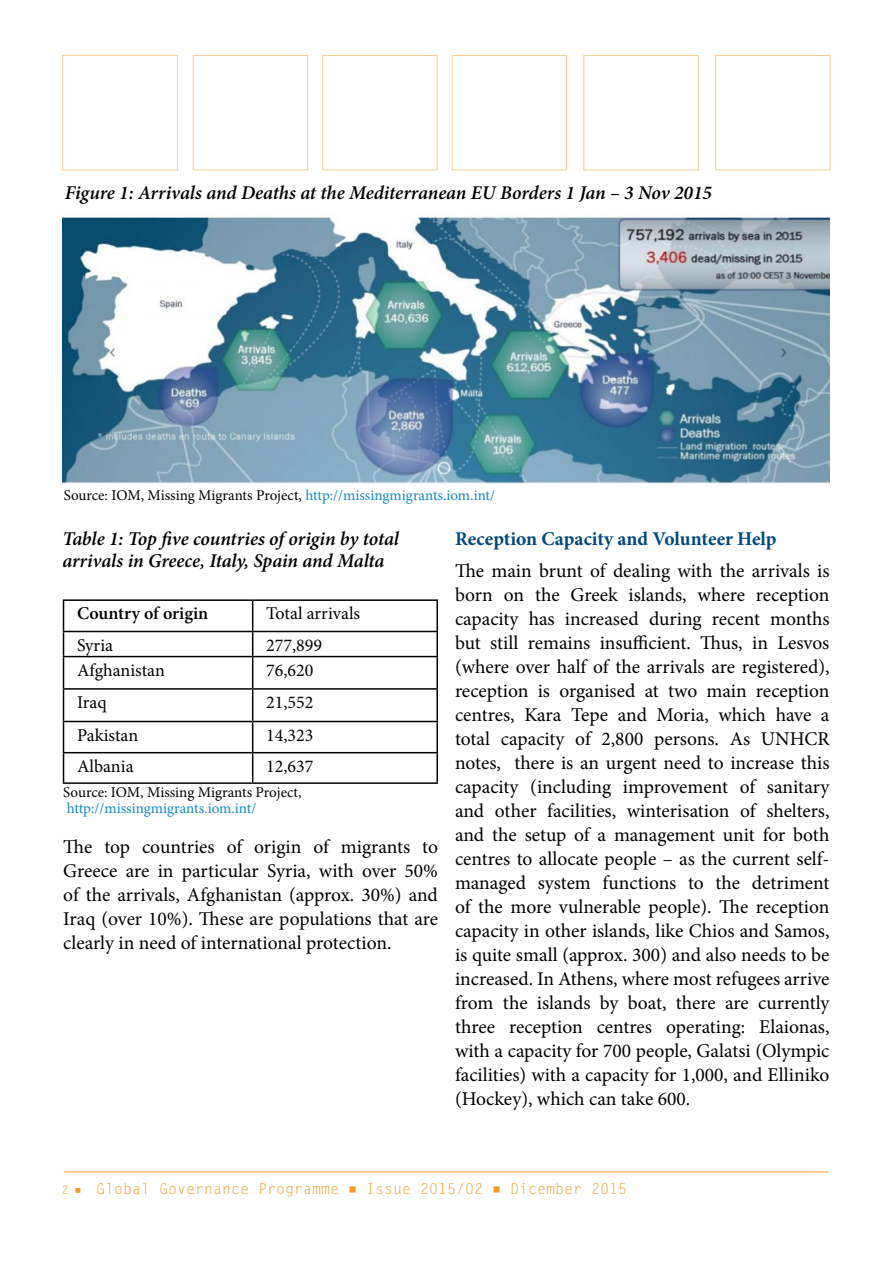
<style>
.page{position:relative;width:893px;height:1263px;background:#fff}
.page>*{position:absolute;margin:0;border:0;box-sizing:border-box;transform-origin:0 0}
.t1{font:19.5px/24px "Minion Pro";color:#000;text-align:justify}
.t2{font:italic 600 19.5px "Minion Pro";letter-spacing:-.01em;color:#000}
.t3{font:700 19.5px "Minion Pro";letter-spacing:-.005em;color:#00497c}
.t4{font:18px "Minion Pro";color:#000}
.t5{font:600 18px "Minion Pro";color:#000}
.Footnote_Text{font:15px/16.5px "Minion Pro";letter-spacing:-.005em;color:#000}
.t6{font:15px "Letter Gothic Std";color:#f39a2a}
.s1{color:#1489c7}
.s2{font-size:12px}
</style>
<div class="page">
<hr style="left:64px;top:1172px;width:764px;height:1px;background:#f39a2a">
<img style="left:63px;top:216px;width:766px;height:268px">
<hr style="left:63px;top:599px;width:190px;height:2px;background:#000">
<hr style="left:63px;top:601px;width:1px;height:30px;background:#000">
<hr style="left:253px;top:599px;width:185px;height:2px;background:#000">
<hr style="left:252px;top:601px;width:1px;height:30px;background:#000">
<hr style="left:436px;top:601px;width:2px;height:30px;background:#000">
<hr style="left:63px;top:631px;width:190px;height:1px;background:#000">
<svg style="left:63px;top:632px;width:1px;height:24px"></svg>
<hr style="left:253px;top:631px;width:185px;height:1px;background:#000">
<svg style="left:252px;top:632px;width:1px;height:24px"></svg>
<hr style="left:436px;top:632px;width:2px;height:24px;background:#000">
<hr style="left:63px;top:656px;width:190px;height:1px;background:#000">
<hr style="left:63px;top:657px;width:1px;height:31px;background:#000">
<hr style="left:253px;top:656px;width:185px;height:1px;background:#000">
<hr style="left:252px;top:657px;width:1px;height:31px;background:#000">
<hr style="left:436px;top:657px;width:2px;height:31px;background:#000">
<hr style="left:63px;top:688px;width:190px;height:2px;background:#000">
<hr style="left:63px;top:690px;width:1px;height:31px;background:#000">
<hr style="left:253px;top:688px;width:185px;height:2px;background:#000">
<hr style="left:252px;top:690px;width:1px;height:31px;background:#000">
<hr style="left:436px;top:690px;width:2px;height:31px;background:#000">
<hr style="left:63px;top:721px;width:190px;height:1px;background:#000">
<hr style="left:63px;top:722px;width:1px;height:30px;background:#000">
<hr style="left:253px;top:721px;width:185px;height:1px;background:#000">
<hr style="left:252px;top:722px;width:1px;height:30px;background:#000">
<hr style="left:436px;top:722px;width:2px;height:30px;background:#000">
<hr style="left:63px;top:752px;width:190px;height:1px;background:#000">
<svg style="left:63px;top:753px;width:1px;height:29px"></svg>
<hr style="left:253px;top:752px;width:185px;height:1px;background:#000">
<svg style="left:252px;top:753px;width:1px;height:29px"></svg>
<hr style="left:436px;top:753px;width:2px;height:29px;background:#000">
<hr style="left:63px;top:782px;width:190px;height:2px;background:#000">
<hr style="left:253px;top:782px;width:185px;height:2px;background:#000">
<p class="t2" style="left:65px;top:179px;width:649px">Figure 1: Arrivals and Deaths at the Mediterranean EU Borders 1 Jan – 3 Nov 2015</p>
<p class="Footnote_Text" style="left:64px;top:486px;width:433px">Source: IOM, Missing Migrants Project, <span class="s1">http://missingmigrants.iom.int/</span></p>
<p class="t2" style="left:62px;top:525px;width:338px">Table 1: Top five countries of origin by total</p>
<p class="t2" style="left:62px;top:547px;width:324px">arrivals in Greece, Italy, Spain and Malta</p>
<p class="t5" style="left:77px;top:601px;width:133px">Country of origin</p>
<p class="t4" style="left:266px;top:601px;width:95px">Total arrivals</p>
<p class="t4" style="left:77px;top:633px;width:38px">Syria</p>
<p class="t4" style="left:266px;top:633px;width:57px">277,899</p>
<p class="t4" style="left:77px;top:658px;width:89px">Afghanistan</p>
<p class="t4" style="left:266px;top:658px;width:49px">76,620</p>
<p class="t4" style="left:77px;top:690px;width:31px">Iraq</p>
<p class="t4" style="left:266px;top:690px;width:49px">21,552</p>
<p class="t4" style="left:77px;top:723px;width:63px">Pakistan</p>
<p class="t4" style="left:266px;top:723px;width:49px">14,323</p>
<p class="t4" style="left:77px;top:754px;width:58px">Albania</p>
<p class="t4" style="left:266px;top:754px;width:49px">12,637</p>
<p class="Footnote_Text" style="left:63px;top:784px;width:240px">Source: IOM, Missing Migrants Project, <span class="s1">http://missingmigrants.iom.int/</span></p>
<p class="t1" style="left:63px;top:835px;width:376px">The top countries of origin of migrants to Greece are in particular Syria, with over 50% of the arrivals, Afghanistan (approx. 30%) and Iraq (over 10%). These are populations that are clearly in need of international protection.</p>
<p class="t3" style="left:455px;top:525px;width:323px">Reception Capacity and Volunteer Help</p>
<p class="t1" style="left:455px;top:559px;width:376px">The main brunt of dealing with the arrivals is born on the Greek islands, where reception capacity has increased during recent months but still remains insufficient. Thus, in Lesvos (where over half of the arrivals are registered), reception is organised at two main reception centres, Kara Tepe and Moria, which have a total capacity of 2,800 persons. As UNHCR notes, there is an urgent need to increase this capacity (including improvement of sanitary and other facilities, winterisation of shelters, and the setup of a management unit for both centres to allocate people – as the current self&shy;managed system functions to the detriment of the more vulnerable people). The reception capacity in other islands, like Chios and Samos, is quite small (approx. 300) and also needs to be increased. In Athens, where most refugees arrive from the islands by boat, there are currently three reception centres operating: Elaionas, with a capacity for 700 people, Galatsi (Olympic facilities) with a capacity for 1,000, and Elliniko (Hockey), which can take 600.</p>
<p class="t6" style="left:62px;top:1180px;width:567px"><span class="s2">2 ■</span> Global Governance Programme ■ Issue 2015/02 ■ Dicember 2015</p>
</div>
